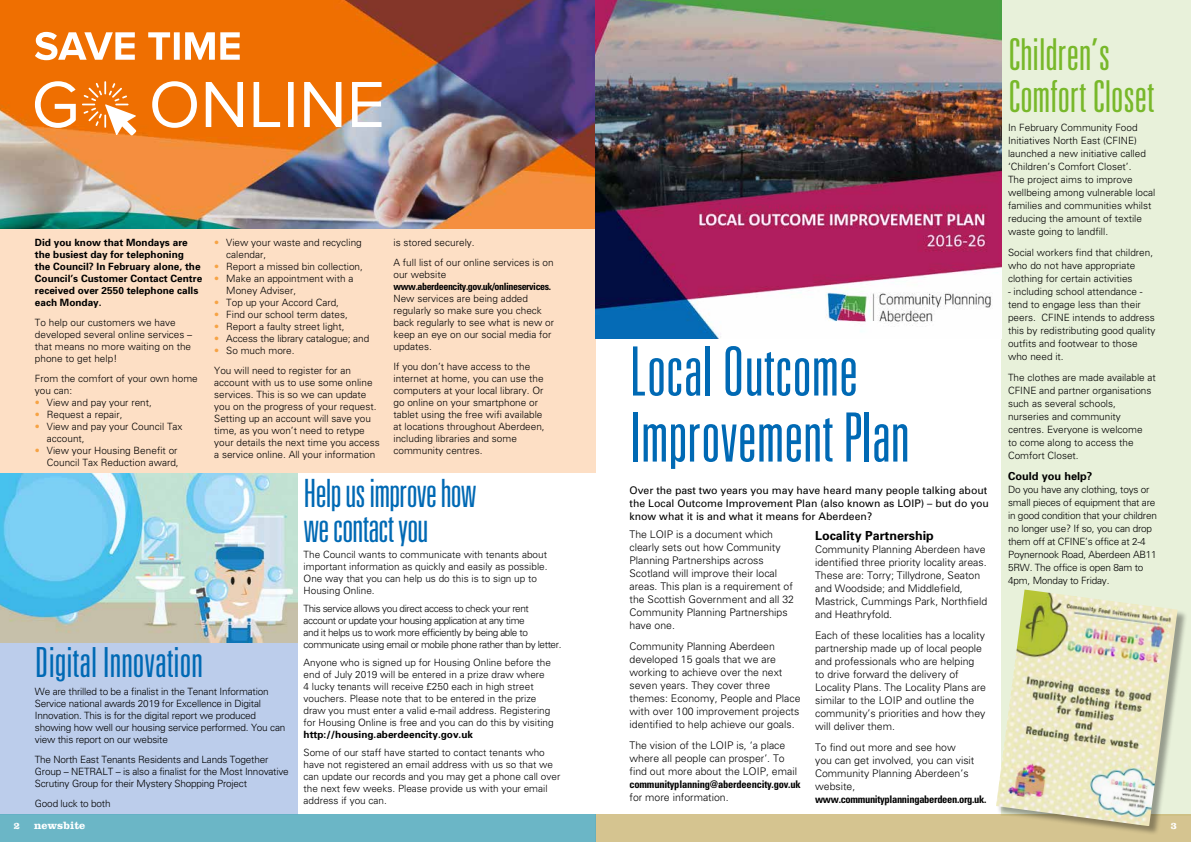
<style>
.page{position:relative;width:1191px;height:842px;background:#fff}
.page>*{position:absolute;margin:0;border:0;box-sizing:border-box;transform-origin:0 0}
.t1{font:300 ultra-condensed 68px/66px "Univers";color:#0069b4}
.t2{font:300 ultra-condensed 44px/42px "Univers";color:#78b82a}
.t3{font:300 ultra-condensed 41.5px "Univers";color:#0069b4}
.t4{font:300 ultra-condensed 39px/35px "Univers";letter-spacing:-.02em;color:#0069b4}
.t5{font:700 12.5px "Univers";color:#000}
.t6{font:700 11px "Univers";color:#000}
.t7{font:700 11px "Clarendon";color:#fff}
.t8{font:300 10.5px/13px "Univers";color:#000}
.t9{font:10.5px/13px "Univers";color:#000}
.t10{font:700 condensed 10.5px "Univers";letter-spacing:-.02em;color:#000}
.t11{font:300 10px/12px "Univers";color:#000}
.t12{font:300 10px/13px "Univers";letter-spacing:-.02em;color:#000}
.t13{font:300 10px/12px "Univers";letter-spacing:-.04em;color:#000}
.t14{font:700 10px/12px "Univers";color:#000}
.t15{font:700 condensed 10px "Univers";letter-spacing:-.04em;color:#000}
.t16{font:700 10px "Clarendon";color:#fff}
.s1{color:#f6a344}
</style>
<div class="page">
<div style="left:0;top:479px;width:298px;height:335px;background:#bccdeb"></div>
<img style="left:0;top:473px;width:298px;height:169px">
<img style="left:0;top:0;width:595px;height:229px">
<div style="left:1001px;top:0;width:190px;height:815px;background:#e8f1da"></div>
<div style="left:595px;top:814px;width:596px;height:28px;background:#d5c490"></div>
<div style="left:0;top:814px;width:595px;height:28px;background:#6bb6c6"></div>
<div style="left:0;top:229px;width:595px;height:244px;background:#fddfc5"></div>
<img style="left:595px;top:0;width:406px;height:339px">
<div style="left:997px;top:590px;width:190px;height:246px;background:#000;opacity:.35"></div>
<img style="left:996px;top:589px;width:181px;height:237px">
<svg style="left:35px;top:32px;width:205px;height:28px"></svg>
<svg style="left:35px;top:81px;width:346px;height:55px"></svg>
<p class="t14" style="left:35px;top:237px;width:169px">Did you know that Mondays are the busiest day for telephoning<br>the Council? In February alone, the<br>Council’s Customer Contact Centre received over 2550 telephone calls each Monday.</p>
<p class="t11" style="left:35px;top:317px;width:159px">To help our customers we have developed several online services – that means no more waiting on the phone to get help!</p>
<p class="t11" style="left:35px;top:373px;width:164px">From the comfort of your own home you can:</p>
<p class="t11" style="left:35px;top:397px;width:119px"><span class="s1">•</span> View and pay your rent,</p>
<p class="t11" style="left:35px;top:409px;width:89px"><span class="s1">•</span> Request a repair,</p>
<p class="t11" style="left:47px;top:421px;width:137px;text-indent:-12px"><span class="s1">•</span> View and pay your Council Tax account,</p>
<p class="t11" style="left:35px;top:445px;width:145px;text-align:right"><span class="s1">•</span> View your Housing Benefit or<br>Council Tax Reduction award,</p>
<p class="t11" style="left:226px;top:237px;width:137px;text-indent:-12px"><span class="s1">•</span> View your waste and recycling calendar,</p>
<p class="t11" style="left:214px;top:261px;width:150px"><span class="s1">•</span> Report a missed bin collection,</p>
<p class="t11" style="left:226px;top:273px;width:129px;text-indent:-12px"><span class="s1">•</span> Make an appointment with a<br>Money Adviser,</p>
<p class="t11" style="left:214px;top:297px;width:126px"><span class="s1">•</span> Top up your Accord Card,</p>
<p class="t11" style="left:214px;top:309px;width:135px"><span class="s1">•</span> Find our school term dates,</p>
<p class="t11" style="left:214px;top:321px;width:132px"><span class="s1">•</span> Report a faulty street light,</p>
<p class="t11" style="left:214px;top:333px;width:156px"><span class="s1">•</span> Access the library catalogue; and</p>
<p class="t11" style="left:214px;top:341px;width:138px;line-height:20px"><span class="s1">•</span> So much more.<br>You will need to register for an</p>
<p class="t11" style="left:214px;top:377px;width:167px">account with us to use some online services. This is so we can update you on the progress of your request.<br>Setting up an account will save you time, as you won’t need to retype your details the next time you access a service online. All your information</p>
<p class="t11" style="left:393px;top:233px;width:162px;line-height:20px">is stored securely.<br>A full list of our online services is on</p>
<p class="t11" style="left:393px;top:269px;width:54px">our website</p>
<p class="t15" style="left:393px;top:281px;width:159px">www.aberdeencity.gov.uk/onlineservices.</p>
<p class="t11" style="left:393px;top:293px;width:162px">New services are being added regularly so make sure you check back regularly to see what is new or keep an eye on our social media for updates.</p>
<p class="t11" style="left:393px;top:361px;width:153px">If you don’t have access to the internet at home, you can use the computers at your local library. Or go online on your smartphone or tablet using the free wifi available at locations throughout Aberdeen, including libraries and some community centres.</p>
<h3 class="t4" style="left:303px;top:475px;width:175px">Help us improve how we contact you</h3>
<h3 class="t3" style="left:35px;top:640px;width:169px">Digital Innovation</h3>
<p class="t12" style="left:35px;top:686px;width:252px;line-height:12px">We are thrilled to be a finalist in the Tenant Information Service national awards 2019 for Excellence in Digital Innovation. This is for the digital report we produced showing how well our housing service performed. You can view this report on our website</p>
<p class="t12" style="left:35px;top:754px;width:255px;line-height:12px">The North East Tenants Residents and Lands Together<br>Group – NETRALT – is also a finalist for the Most Innovative<br>Scrutiny Group for their Mystery Shopping Project</p>
<p class="t12" style="left:35px;top:797px;width:77px">Good luck to both</p>
<p class="t11" style="left:303px;top:549px;width:245px">The Council wants to communicate with tenants about important information as quickly and easily as possible.<br>One way that you can help us do this is to sign up to Housing Online.</p>
<p class="t13" style="left:303px;top:603px;width:259px">This service allows you direct access to check your rent account or update your housing application at any time<br>and it helps us to work more efficiently by being able to communicate using email or mobile phone rather than by letter.</p>
<p class="t11" style="left:303px;top:657px;width:252px">Anyone who is signed up for Housing Online before the end of July 2019 will be entered in a prize draw where<br>4 lucky tenants will receive £250 each in high street vouchers. Please note that to be entered in the prize draw you must enter a valid e-mail address. Registering for Housing Online is free and you can do this by visiting</p>
<p class="t14" style="left:303px;top:729px;width:171px">http://housing.aberdeencity.gov.uk</p>
<p class="t11" style="left:303px;top:747px;width:258px">Some of our staff have started to contact tenants who have not registered an email address with us so that we can update our records and you may get a phone call over the next few weeks. Please provide us with your email address if you can.</p>
<h1 class="t1" style="left:629px;top:337px;width:282px">Local Outcome<br>Improvement Plan</h1>
<p class="t9" style="left:629px;top:484px;width:361px">Over the past two years you may have heard many people talking about the Local Outcome Improvement Plan (also known as LOIP) – but do you know what it is and what it means for Aberdeen?</p>
<p class="t8" style="left:629px;top:528px;width:166px">The LOIP is a document which clearly sets out how Community<br>Planning Partnerships across<br>Scotland will improve their local areas. This plan is a requirement of the Scottish Government and all 32<br>Community Planning Partnerships have one.</p>
<p class="t8" style="left:629px;top:640px;width:172px">Community Planning Aberdeen developed 15 goals that we are working to achieve over the next seven years. They cover three themes: Economy, People and Place with over 100 improvement projects identified to help achieve our goals.</p>
<p class="t8" style="left:629px;top:739px;width:169px">The vision of the LOIP is, ‘a place where all people can prosper’. To find out more about the LOIP, email</p>
<p class="t10" style="left:629px;top:778px;width:173px">communityplanning@aberdeencity.gov.uk</p>
<p class="t8" style="left:629px;top:791px;width:101px">for more information.</p>
<p class="t5" style="left:815px;top:528px;width:120px">Locality Partnership</p>
<p class="t8" style="left:815px;top:543px;width:174px">Community Planning Aberdeen have identified three priority locality areas.<br>These are: Torry; Tillydrone, Seaton and Woodside; and Middlefield, Mastrick, Cummings Park, Northfield and Heathryfold.</p>
<p class="t8" style="left:815px;top:629px;width:172px">Each of these localities has a locality partnership made up of local people and professionals who are helping to drive forward the delivery of Locality Plans. The Locality Plans are similar to the LOIP and outline the community’s priorities and how they will deliver them.</p>
<p class="t8" style="left:815px;top:741px;width:161px">To find out more and see how you can get involved, you can visit<br>Community Planning Aberdeen’s website,</p>
<p class="t10" style="left:815px;top:793px;width:173px">www.communityplanningaberdeen.org.uk.</p>
<h2 class="t2" style="left:1008px;top:32px;width:148px">Children’s<br>Comfort Closet</h2>
<p class="t11" style="left:1008px;top:120px;width:149px;line-height:13px">In February Community Food<br>Initiatives North East (CFINE) launched a new initiative called ‘Children’s Comfort Closet’.<br>The project aims to improve wellbeing among vulnerable local families and communities whilst reducing the amount of textile waste going to landfill.</p>
<p class="t11" style="left:1008px;top:245px;width:147px;line-height:13px">Social workers find that children, who do not have appropriate clothing for certain activities</p>
<p class="t11" style="left:1008px;top:284px;width:149px;line-height:13px">- including school attendance - tend to engage less than their peers. CFINE intends to address this by redistributing good quality outfits and footwear to those who need it.</p>
<p class="t11" style="left:1008px;top:370px;width:149px;line-height:13px">The clothes are made available at<br>CFINE and partner organisations such as several schools, nurseries and community centres. Everyone is welcome<br>to come along to access the<br>Comfort Closet.</p>
<p class="t6" style="left:1008px;top:469px;width:86px">Could you help?</p>
<p class="t12" style="left:1008px;top:482px;width:150px">Do you have any clothing, toys or small pieces of equipment that are in good condition that your children no longer use? If so, you can drop them off at CFINE’s office at 2-4<br>Poynernook Road, Aberdeen AB11<br>5RW. The office is open 8am to<br>4pm, Monday to Friday.</p>
<p class="t16" style="left:14px;top:819px;width:8px">2</p>
<p class="t7" style="left:34px;top:818px;width:53px">newsbite</p>
<p class="t16" style="left:1170px;top:819px;width:8px">3</p>
</div>
